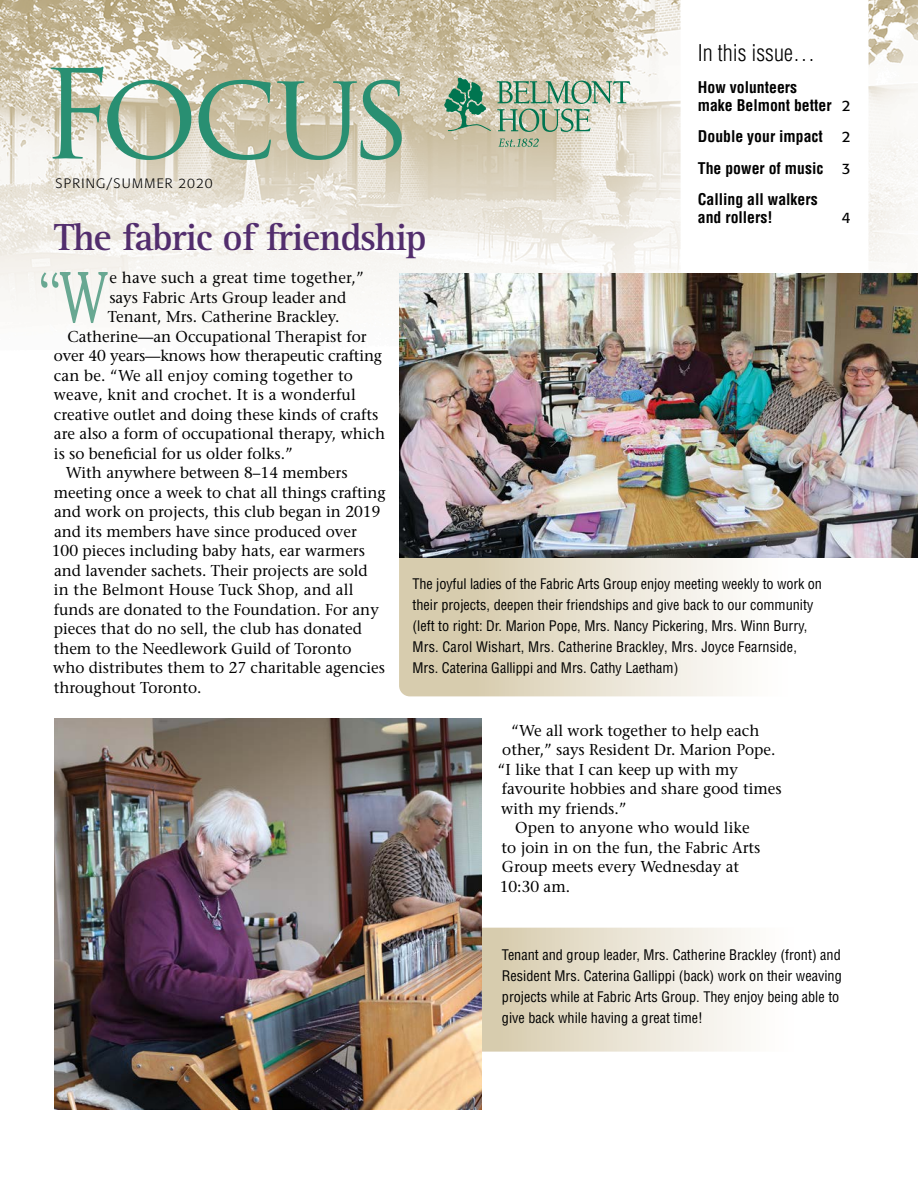
<style>
.page{position:relative;width:918px;height:1188px;background:#fff}
.page>*{position:absolute;margin:0;border:0;box-sizing:border-box;transform-origin:0 0}
.t1{font:300 condensed 61.2px "Cheltenham";color:#68a892}
.t2{font:700 39px "Rotis Serif";letter-spacing:-.03em;color:#522d6d}
.t3{font:300 condensed 22.5px "Helvetica";color:#000}
.t4{font:15.75px "Stone Serif";color:#000}
.t5{font:700 condensed 15.75px/31.5px "Helvetica";color:#000}
.t6{font:15px "Formata";color:#000}
.t7{font:condensed 14.25px/21px "Helvetica";color:#000}
.t8{font:300 13.5px "Formata";letter-spacing:.08em;color:#000}
.s1{font-family:"Formata";font-weight:400;font-stretch:normal;font-size:15px}
.s2{font-size:71.4px}
</style>
<div class="page">
<img style="left:0;top:0;width:918px;height:314px">
<svg style="left:444px;top:78px;width:47px;height:53px;background:#80a88c"></svg>
<svg style="left:497px;top:81px;width:133px;height:51px;background:#adbfa8"></svg>
<svg style="left:498px;top:139px;width:41px;height:8px"></svg>
<svg style="left:51px;top:67px;width:351px;height:93px;background:#b1c0a9"></svg>
<svg style="left:681px;top:0;width:187px;height:273px"></svg>
<svg style="left:482px;top:928px;width:263px;height:124px;background:#e8e2d1"></svg>
<img style="left:54px;top:718px;width:428px;height:391px">
<svg style="left:399px;top:557px;width:505px;height:139px"></svg>
<img style="left:399px;top:273px;width:519px;height:284px">
<p class="t8" style="left:56px;top:175px;width:159px">SPRING/SUMMER 2020</p>
<h2 class="t2" style="left:54px;top:214px;width:374px">The fabric of friendship</h2>
<h3 class="t3" style="left:698px;top:40px;width:119px">In this issue…</h3>
<p class="t5" style="left:698px;top:78px;width:154px;line-height:18px">How volunteers<br>make Belmont better <span class="s1">2</span></p>
<p class="t5" style="left:698px;top:121px;width:154px;text-align:justify">Double your impact <span class="s1">2<br></span>The power of music <span class="s1">3<br></span>Calling all walkers</p>
<p class="t5" style="left:698px;top:202px;width:76px">and rollers!</p>
<p class="t6" style="left:842px;top:209px;width:10px">4</p>
<h1 class="t1" style="left:38px;top:259px;width:70px">“<span class="s2">W</span></h1>
<p class="t4" style="left:110px;top:268px;width:256px">e have such a great time together,”</p>
<p class="t4" style="left:109px;top:287px;width:239px">says Fabric Arts Group leader and</p>
<p class="t4" style="left:108px;top:307px;width:233px">Tenant, Mrs. Catherine Brackley.</p>
<p class="t4" style="left:67px;top:326px;width:301px">Catherine—an Occupational Therapist for</p>
<p class="t4" style="left:54px;top:346px;width:330px">over 40 years—knows how therapeutic crafting</p>
<p class="t4" style="left:54px;top:365px;width:300px">can be. “We all enjoy coming together to</p>
<p class="t4" style="left:54px;top:385px;width:303px">weave, knit and crochet. It is a wonderful</p>
<p class="t4" style="left:54px;top:404px;width:326px">creative outlet and doing these kinds of crafts</p>
<p class="t4" style="left:54px;top:424px;width:333px">are also a form of occupational therapy, which</p>
<p class="t4" style="left:54px;top:443px;width:240px">is so beneficial for us older folks.”</p>
<p class="t4" style="left:66px;top:463px;width:283px">With anywhere between 8–14 members</p>
<p class="t4" style="left:54px;top:482px;width:333px">meeting once a week to chat all things crafting</p>
<p class="t4" style="left:54px;top:502px;width:328px">and work on projects, this club began in 2019</p>
<p class="t4" style="left:54px;top:521px;width:304px">and its members have since produced over</p>
<p class="t4" style="left:52px;top:541px;width:315px">100 pieces including baby hats, ear warmers</p>
<p class="t4" style="left:54px;top:560px;width:315px">and lavender sachets. Their projects are sold</p>
<p class="t4" style="left:54px;top:580px;width:301px">in the Belmont House Tuck Shop, and all</p>
<p class="t4" style="left:54px;top:599px;width:326px">funds are donated to the Foundation. For any</p>
<p class="t4" style="left:54px;top:619px;width:310px">pieces that do no sell, the club has donated</p>
<p class="t4" style="left:54px;top:638px;width:299px">them to the Needlework Guild of Toronto</p>
<p class="t4" style="left:53px;top:658px;width:333px">who distributes them to 27 charitable agencies</p>
<p class="t4" style="left:54px;top:677px;width:149px">throughout Toronto.</p>
<p class="t7" style="left:413px;top:573px;width:411px">The joyful ladies of the Fabric Arts Group enjoy meeting weekly to work on their projects, deepen their friendships and give back to our community (left to right: Dr. Marion Pope, Mrs. Nancy Pickering, Mrs. Winn Burry, Mrs. Carol Wishart, Mrs. Catherine Brackley, Mrs. Joyce Fearnside, Mrs. Caterina Gallippi and Mrs. Cathy Laetham)</p>
<p class="t4" style="left:511px;top:721px;width:249px">“We all work together to help each</p>
<p class="t4" style="left:502px;top:740px;width:275px">other,” says Resident Dr. Marion Pope.</p>
<p class="t4" style="left:498px;top:760px;width:242px">“I like that I can keep up with my</p>
<p class="t4" style="left:502px;top:779px;width:281px">favourite hobbies and share good times</p>
<p class="t4" style="left:501px;top:799px;width:127px">with my friends.”</p>
<p class="t4" style="left:515px;top:818px;width:236px">Open to anyone who would like</p>
<p class="t4" style="left:502px;top:838px;width:260px">to join in on the fun, the Fabric Arts</p>
<p class="t4" style="left:502px;top:857px;width:239px">Group meets every Wednesday at</p>
<p class="t4" style="left:500px;top:877px;width:72px">10:30 am.</p>
<p class="t7" style="left:502px;top:944px;width:341px">Tenant and group leader, Mrs. Catherine Brackley (front) and Resident Mrs. Caterina Gallippi (back) work on their weaving projects while at Fabric Arts Group. They enjoy being able to give back while having a great time!</p>
</div>
